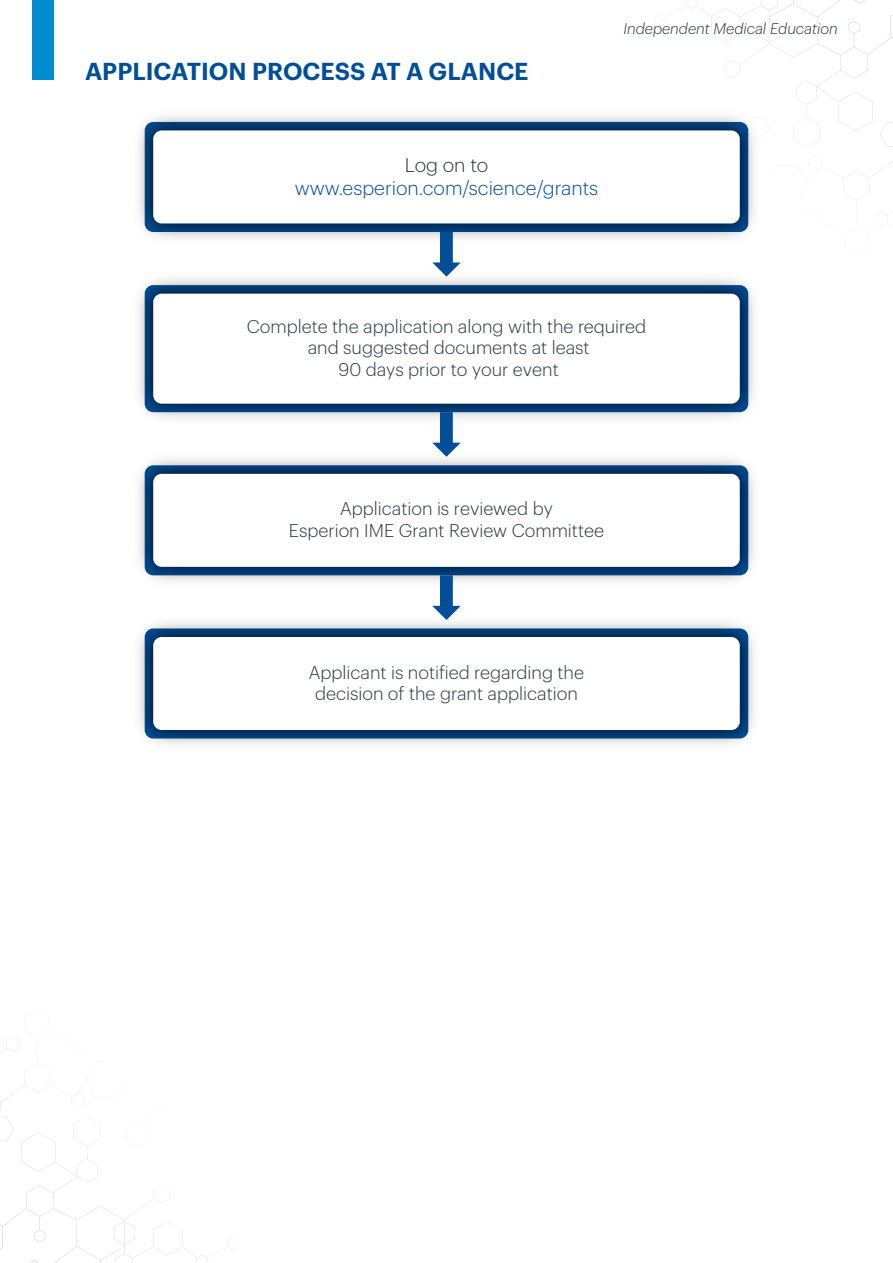
<style>
.page{position:relative;width:893px;height:1263px;background:#fff}
.page>*{position:absolute;margin:0;border:0;box-sizing:border-box;transform-origin:0 0}
.t1{font:600 24px "Graphik";color:#014e99}
.t2{font:300 19.35px "Graphik";color:#014e99}
.t3{font:300 19.35px "Graphik";color:#27373f}
.t4{font:300 18px/21.5px "Graphik";color:#27373f;text-align:center}
.t5{font:italic 300 15px "Graphik";color:#27373f}
</style>
<div class="page">
<svg style="left:0;top:1037px;width:237px;height:226px"></svg>
<svg style="left:656px;top:0;width:237px;height:227px"></svg>
<img style="left:138px;top:105px;width:627px;height:134px">
<div style="left:153px;top:130px;width:587px;height:93px;background:#fff;border-radius:9px"></div>
<img style="left:138px;top:278px;width:617px;height:140px">
<div style="left:153px;top:294px;width:587px;height:110px;background:#fff;border-radius:9px"></div>
<div style="left:32px;top:0;width:21px;height:80px;background:#008cd0"></div>
<svg style="left:432px;top:232px;width:29px;height:45px"></svg>
<img style="left:138px;top:458px;width:617px;height:124px">
<div style="left:153px;top:474px;width:587px;height:93px;background:#fff;border-radius:9px"></div>
<img style="left:138px;top:622px;width:617px;height:123px">
<div style="left:153px;top:637px;width:587px;height:93px;background:#fff;border-radius:9px"></div>
<svg style="left:432px;top:575px;width:29px;height:45px"></svg>
<svg style="left:432px;top:412px;width:29px;height:45px"></svg>
<h1 class="t1" style="left:85px;top:52px;width:445px">APPLICATION PROCESS AT A GLANCE</h1>
<p class="t5" style="left:623px;top:18px;width:216px">Independent Medical Education</p>
<p class="t3" style="left:405px;top:150px;width:85px">Log on to</p>
<p class="t2" style="left:295px;top:174px;width:305px">www.esperion.com/science/grants</p>
<p class="t4" style="left:247px;top:314px;width:401px">Complete the application along with the required and suggested documents at least<br>90 days prior to your event</p>
<p class="t4" style="left:289px;top:497px;width:317px">Application is reviewed by<br>Esperion IME Grant Review Committee</p>
<p class="t4" style="left:309px;top:660px;width:277px">Applicant is notified regarding the decision of the grant application</p>
</div>
